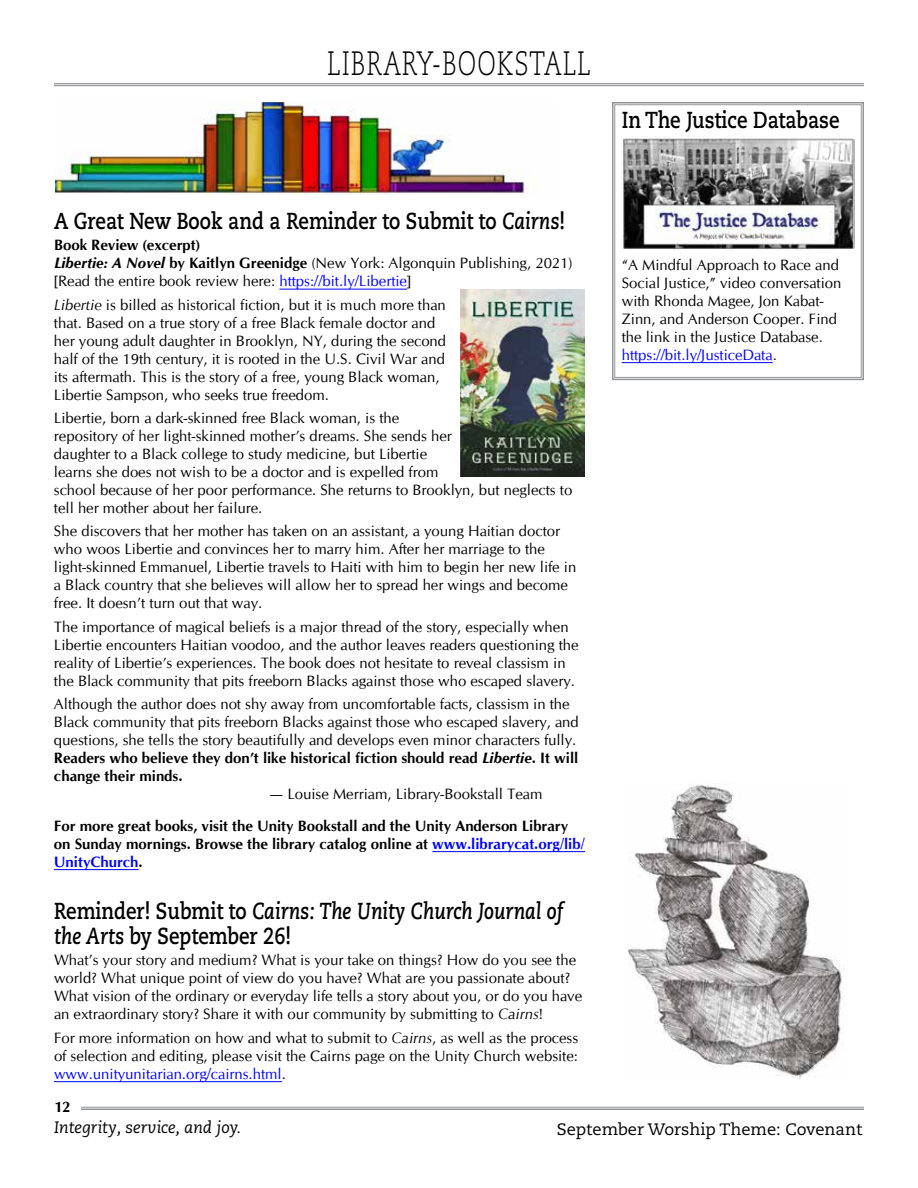
<style>
.page{position:relative;width:918px;height:1188px;background:#fff}
.page>*{position:absolute;margin:0;border:0;box-sizing:border-box;transform-origin:0 0}
.t1{font:300 33.75px "Caecilia LT Pro 45";letter-spacing:.04em;color:#000;scale:.72 1}
.t2{font:700 23.1px "Caecilia LT Pro 75";color:#000;scale:.82 1}
.t3{font:italic 700 23.1px "Caecilia LT Pro 76";color:#000;scale:.82 1}
.t4{font:16.5px "Caecilia LT Pro 55 Roman";color:#000}
.t5{font:italic 16.5px "Caecilia LT Pro 56";color:#000}
.t6{font:15px/18px "CG Omega";color:#000}
.t7{font:700 15px/18px "CG Omega";color:#000}
.s1{font-family:"Caecilia LT Pro 76";font-style:italic}
.s2{font-weight:700}
.s3{font-weight:700;font-style:italic}
.s4{color:#00f}
.s5{font-style:italic}
.s6{font-family:"Caecilia LT Pro 75";font-style:normal}
</style>
<div class="page">
<hr style="left:81px;top:1107px;width:783px;height:1px;background:#939598">
<hr style="left:81px;top:1108px;width:783px;height:2px;background:#939598">
<hr style="left:54px;top:83px;width:810px;height:1px;background:#939598">
<hr style="left:54px;top:85px;width:810px;height:1px;background:#939598">
<hr style="left:279px;top:289px;width:128px;height:1px;background:#00f">
<hr style="left:432px;top:851px;width:153px;height:1px;background:#00f">
<hr style="left:54px;top:869px;width:85px;height:1px;background:#00f">
<hr style="left:54px;top:1081px;width:228px;height:1px;background:#00f">
<img style="left:56px;top:102px;width:481px;height:92px">
<svg style="left:612px;top:102px;width:252px;height:279px"></svg>
<div style="left:614px;top:104px;width:248px;height:274px;border:1px solid #939598"></div>
<img style="left:622px;top:137px;width:232px;height:114px">
<img style="left:460px;top:289px;width:124px;height:188px">
<img style="left:629px;top:784px;width:216px;height:294px">
<h1 class="t1" style="left:327px;top:41px;width:368px">LIBRARY-BOOKSTALL</h1>
<h2 class="t2" style="left:54px;top:205px;width:625px">A Great New Book and a Reminder to Submit to <span class="s1">Cairns</span>!</h2>
<p class="t6" style="left:54px;top:236px;width:520px"><span class="s2">Book Review (excerpt)<br></span><span class="s3">Libertie: A Novel</span> <span class="s2">by Kaitlyn Greenidge</span> (New York: Algonquin Publishing, 2021) [Read the entire book review here: <span class="s4">https://bit.ly/Libertie</span>]</p>
<p class="t6" style="left:54px;top:296px;width:394px"><span class="s5">Libertie</span> is billed as historical fiction, but it is much more than that. Based on a true story of a free Black female doctor and her young adult daughter in Brooklyn, NY, during the second half of the 19th century, it is rooted in the U.S. Civil War and its aftermath. This is the story of a free, young Black woman, Libertie Sampson, who seeks true freedom.</p>
<p class="t6" style="left:54px;top:409px;width:520px">Libertie, born a dark-skinned free Black woman, is the<br>repository of her light-skinned mother’s dreams. She sends her<br>daughter to a Black college to study medicine, but Libertie<br>learns she does not wish to be a doctor and is expelled from<br>school because of her poor performance. She returns to Brooklyn, but neglects to tell her mother about her failure.</p>
<p class="t6" style="left:54px;top:522px;width:524px">She discovers that her mother has taken on an assistant, a young Haitian doctor who woos Libertie and convinces her to marry him. After her marriage to the light-skinned Emmanuel, Libertie travels to Haiti with him to begin her new life in a Black country that she believes will allow her to spread her wings and become free. It doesn’t turn out that way.</p>
<p class="t6" style="left:54px;top:618px;width:526px">The importance of magical beliefs is a major thread of the story, especially when Libertie encounters Haitian voodoo, and the author leaves readers questioning the reality of Libertie’s experiences. The book does not hesitate to reveal classism in the Black community that pits freeborn Blacks against those who escaped slavery.</p>
<p class="t6" style="left:54px;top:695px;width:526px">Although the author does not shy away from uncomfortable facts, classism in the Black community that pits freeborn Blacks against those who escaped slavery, and questions, she tells the story beautifully and develops even minor characters fully.<br><span class="s2">Readers who believe they don’t like historical fiction should read</span> <span class="s3">Libertie</span><span class="s2">. It will change their minds.</span></p>
<p class="t6" style="left:270px;top:785px;width:274px">— Louise Merriam, Library-Bookstall Team</p>
<p class="t7" style="left:54px;top:817px;width:532px">For more great books, visit the Unity Bookstall and the Unity Anderson Library on Sunday mornings. Browse the library catalog online at <span class="s4">www.librarycat.org/lib/<br>UnityChurch</span>.</p>
<h2 class="t3" style="left:54px;top:896px;width:623px"><span class="s6">Reminder! Submit to</span> Cairns: The Unity Church Journal of</h2>
<h2 class="t2" style="left:54px;top:920px;width:291px"><span class="s1">the Arts</span> by September 26!</h2>
<p class="t6" style="left:54px;top:951px;width:530px">What’s your story and medium? What is your take on things? How do you see the world? What unique point of view do you have? What are you passionate about?<br>What vision of the ordinary or everyday life tells a story about you, or do you have an extraordinary story? Share it with our community by submitting to <span class="s5">Cairns</span>!</p>
<p class="t6" style="left:54px;top:1029px;width:526px;text-align:justify">For more information on how and what to submit to <span class="s5">Cairns</span>, as well as the process of selection and editing, please visit the Cairns page on the Unity Church website: <span class="s4">www.unityunitarian.org/cairns.html</span>.</p>
<p class="t7" style="left:54px;top:1098px;width:18px">12</p>
<h2 class="t2" style="left:622px;top:104px;width:267px">In The Justice Database</h2>
<p class="t6" style="left:622px;top:256px;width:221px">“A Mindful Approach to Race and<br>Social Justice,” video conversation with Rhonda Magee, Jon Kabat-<br>Zinn, and Anderson Cooper. Find the link in the Justice Database. <span class="s4">https://bit.ly/JusticeData</span>.</p>
<p class="t5" style="left:54px;top:1117px;width:188px">Integrity, service, and joy.</p>
<p class="t4" style="left:557px;top:1118px;width:307px">September Worship Theme: Covenant</p>
</div>
